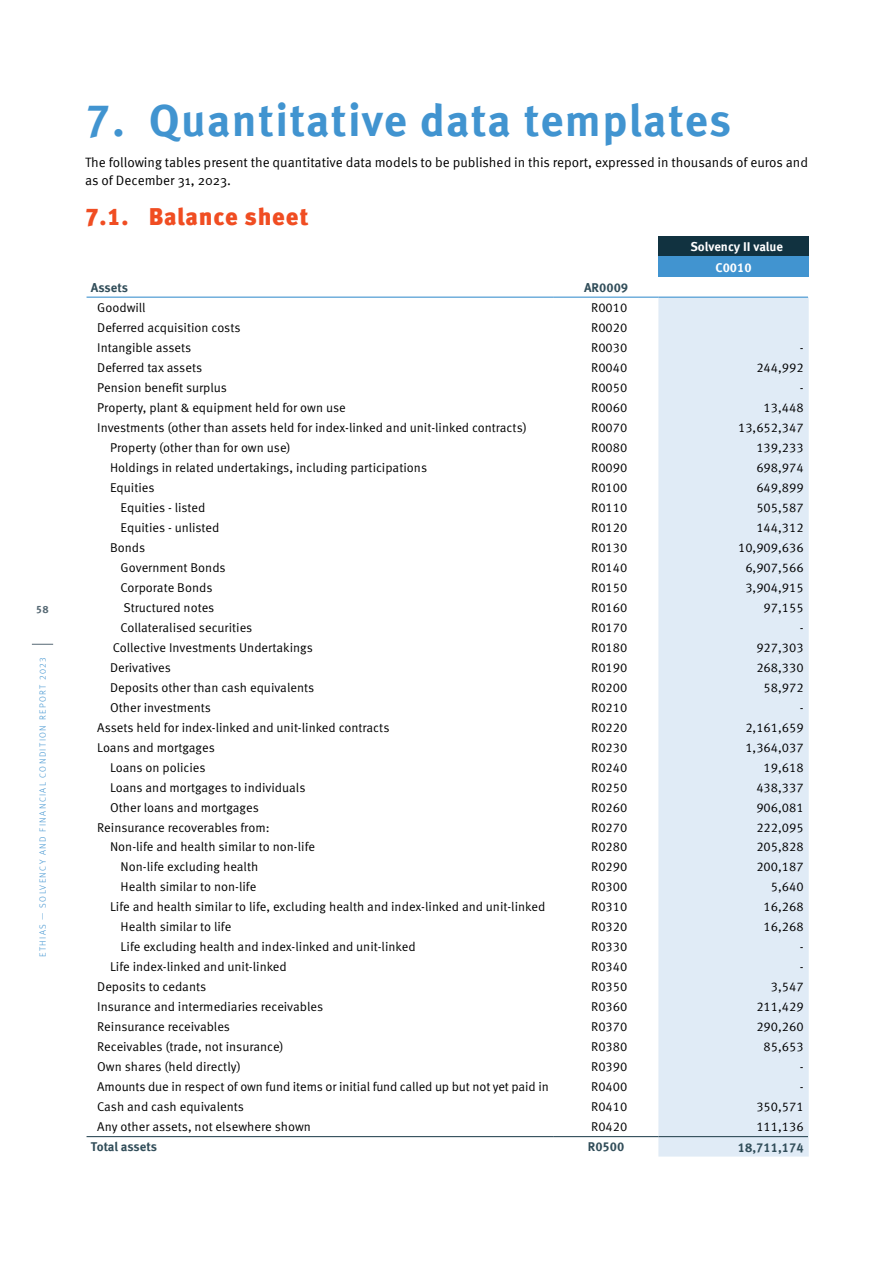
<style>
.page{position:relative;width:893px;height:1263px;background:#fff}
.page>*{position:absolute;margin:0;border:0;box-sizing:border-box;transform-origin:0 0}
.t1{font:700 45px "Meta Pro";letter-spacing:.03em;color:#4194d0}
.t2{font:900 24px "Meta Pro";letter-spacing:.03em;color:#f04d22}
.t3{font:13.5px/18px "Meta Pro";color:#000001}
.t4{font:12.75px "Meta Pro Norm";color:#000001}
.t5{font:700 12.75px "Meta Pro";color:#324e5a}
.t6{font:700 12.75px/21.1px "Meta Pro";color:#fff;text-align:center}
.t7{font:700 10.5px "Meta Pro";color:#556873}
.t8{font:300 9px "Meta Pro";letter-spacing:.16em;color:#4194d0}
</style>
<div class="page">
<svg style="left:32px;top:644px;width:21px;height:1px"></svg>
<div style="left:658px;top:236px;width:151px;height:20px;background:#113240"></div>
<div style="left:658px;top:256px;width:151px;height:21px;background:#4194d0"></div>
<div style="left:658px;top:297px;width:151px;height:859px;background:#e0ebf6"></div>
<hr style="left:87px;top:297px;width:467px;height:1px;background:#4194d0">
<hr style="left:554px;top:297px;width:104px;height:1px;background:#4194d0">
<hr style="left:658px;top:297px;width:150px;height:1px;background:#4194d0">
<hr style="left:87px;top:1136px;width:467px;height:1px;background:#324e5a">
<hr style="left:554px;top:1136px;width:104px;height:1px;background:#324e5a">
<hr style="left:658px;top:1136px;width:150px;height:1px;background:#324e5a">
<p class="t7" style="left:36px;top:601px;width:14px">58</p>
<p class="t8" style="left:36px;top:957px;width:302px;rotate:-90deg">ETHIAS — SOLVENCY AND FINANCIAL CONDITION REPORT 2023</p>
<h1 class="t1" style="left:85px;top:86px;width:648px">7. Quantitative data templates</h1>
<p class="t3" style="left:85px;top:153px;width:724px">The following tables present the quantitative data models to be published in this report, expressed in thousands of euros and as of December 31, 2023.</p>
<h2 class="t2" style="left:85px;top:198px;width:225px">7.1. Balance sheet</h2>
<p class="t6" style="left:690px;top:235px;width:94px">Solvency II value<br>C0010</p>
<p class="t5" style="left:91px;top:277px;width:39px">Assets</p>
<p class="t5" style="left:584px;top:277px;width:46px">AR0009</p>
<p class="t4" style="left:97px;top:298px;width:50px">Goodwill</p>
<p class="t4" style="left:591px;top:298px;width:38px">R0010</p>
<p class="t4" style="left:97px;top:318px;width:145px">Deferred acquisition costs</p>
<p class="t4" style="left:591px;top:318px;width:38px">R0020</p>
<p class="t4" style="left:97px;top:338px;width:96px">Intangible assets</p>
<p class="t4" style="left:591px;top:338px;width:38px">R0030</p>
<p class="t4" style="left:800px;top:338px;width:5px">-</p>
<p class="t4" style="left:97px;top:358px;width:107px">Deferred tax assets</p>
<p class="t4" style="left:591px;top:358px;width:38px">R0040</p>
<p class="t4" style="left:756px;top:358px;width:49px">244,992</p>
<p class="t4" style="left:97px;top:378px;width:131px">Pension benefit surplus</p>
<p class="t4" style="left:591px;top:378px;width:38px">R0050</p>
<p class="t4" style="left:800px;top:378px;width:5px">-</p>
<p class="t4" style="left:97px;top:398px;width:250px">Property, plant &amp; equipment held for own use</p>
<p class="t4" style="left:591px;top:398px;width:38px">R0060</p>
<p class="t4" style="left:764px;top:398px;width:42px">13,448</p>
<p class="t4" style="left:97px;top:418px;width:431px">Investments (other than assets held for index-linked and unit-linked contracts)</p>
<p class="t4" style="left:591px;top:418px;width:38px">R0070</p>
<p class="t4" style="left:738px;top:418px;width:67px">13,652,347</p>
<p class="t4" style="left:110px;top:438px;width:182px">Property (other than for own use)</p>
<p class="t4" style="left:591px;top:438px;width:38px">R0080</p>
<p class="t4" style="left:756px;top:438px;width:49px">139,233</p>
<p class="t4" style="left:110px;top:458px;width:319px">Holdings in related undertakings, including participations</p>
<p class="t4" style="left:591px;top:458px;width:38px">R0090</p>
<p class="t4" style="left:756px;top:458px;width:49px">698,974</p>
<p class="t4" style="left:110px;top:478px;width:46px">Equities</p>
<p class="t4" style="left:591px;top:478px;width:38px">R0100</p>
<p class="t4" style="left:756px;top:478px;width:49px">649,899</p>
<p class="t4" style="left:121px;top:498px;width:86px">Equities - listed</p>
<p class="t4" style="left:591px;top:498px;width:38px">R0110</p>
<p class="t4" style="left:756px;top:498px;width:49px">505,587</p>
<p class="t4" style="left:121px;top:518px;width:100px">Equities - unlisted</p>
<p class="t4" style="left:591px;top:518px;width:38px">R0120</p>
<p class="t4" style="left:756px;top:518px;width:49px">144,312</p>
<p class="t4" style="left:110px;top:538px;width:37px">Bonds</p>
<p class="t4" style="left:591px;top:538px;width:38px">R0130</p>
<p class="t4" style="left:738px;top:538px;width:67px">10,909,636</p>
<p class="t4" style="left:121px;top:558px;width:107px">Government Bonds</p>
<p class="t4" style="left:591px;top:558px;width:38px">R0140</p>
<p class="t4" style="left:745px;top:558px;width:60px">6,907,566</p>
<p class="t4" style="left:121px;top:578px;width:93px">Corporate Bonds</p>
<p class="t4" style="left:591px;top:578px;width:38px">R0150</p>
<p class="t4" style="left:745px;top:578px;width:60px">3,904,915</p>
<p class="t4" style="left:123px;top:598px;width:93px">Structured notes</p>
<p class="t4" style="left:591px;top:598px;width:38px">R0160</p>
<p class="t4" style="left:764px;top:598px;width:42px">97,155</p>
<p class="t4" style="left:121px;top:618px;width:133px">Collateralised securities</p>
<p class="t4" style="left:591px;top:618px;width:38px">R0170</p>
<p class="t4" style="left:800px;top:618px;width:5px">-</p>
<p class="t4" style="left:113px;top:638px;width:201px">Collective Investments Undertakings</p>
<p class="t4" style="left:591px;top:638px;width:38px">R0180</p>
<p class="t4" style="left:756px;top:638px;width:49px">927,303</p>
<p class="t4" style="left:110px;top:658px;width:62px">Derivatives</p>
<p class="t4" style="left:591px;top:658px;width:38px">R0190</p>
<p class="t4" style="left:756px;top:658px;width:49px">268,330</p>
<p class="t4" style="left:110px;top:677px;width:206px">Deposits other than cash equivalents</p>
<p class="t4" style="left:591px;top:677px;width:38px">R0200</p>
<p class="t4" style="left:764px;top:677px;width:42px">58,972</p>
<p class="t4" style="left:110px;top:697px;width:102px">Other investments</p>
<p class="t4" style="left:591px;top:697px;width:38px">R0210</p>
<p class="t4" style="left:800px;top:697px;width:5px">-</p>
<p class="t4" style="left:97px;top:717px;width:294px">Assets held for index-linked and unit-linked contracts</p>
<p class="t4" style="left:591px;top:717px;width:38px">R0220</p>
<p class="t4" style="left:745px;top:717px;width:60px">2,161,659</p>
<p class="t4" style="left:97px;top:737px;width:119px">Loans and mortgages</p>
<p class="t4" style="left:591px;top:737px;width:38px">R0230</p>
<p class="t4" style="left:745px;top:737px;width:60px">1,364,037</p>
<p class="t4" style="left:110px;top:757px;width:97px">Loans on policies</p>
<p class="t4" style="left:591px;top:757px;width:38px">R0240</p>
<p class="t4" style="left:764px;top:757px;width:42px">19,618</p>
<p class="t4" style="left:110px;top:777px;width:197px">Loans and mortgages to individuals</p>
<p class="t4" style="left:591px;top:777px;width:38px">R0250</p>
<p class="t4" style="left:756px;top:777px;width:49px">438,337</p>
<p class="t4" style="left:110px;top:797px;width:150px">Other loans and mortgages</p>
<p class="t4" style="left:591px;top:797px;width:38px">R0260</p>
<p class="t4" style="left:756px;top:797px;width:49px">906,081</p>
<p class="t4" style="left:97px;top:817px;width:174px">Reinsurance recoverables from:</p>
<p class="t4" style="left:591px;top:817px;width:38px">R0270</p>
<p class="t4" style="left:756px;top:817px;width:49px">222,095</p>
<p class="t4" style="left:110px;top:837px;width:207px">Non-life and health similar to non-life</p>
<p class="t4" style="left:591px;top:837px;width:38px">R0280</p>
<p class="t4" style="left:756px;top:837px;width:49px">205,828</p>
<p class="t4" style="left:121px;top:857px;width:139px">Non-life excluding health</p>
<p class="t4" style="left:591px;top:857px;width:38px">R0290</p>
<p class="t4" style="left:756px;top:857px;width:49px">200,187</p>
<p class="t4" style="left:121px;top:877px;width:137px">Health similar to non-life</p>
<p class="t4" style="left:591px;top:877px;width:38px">R0300</p>
<p class="t4" style="left:771px;top:877px;width:34px">5,640</p>
<p class="t4" style="left:110px;top:897px;width:437px">Life and health similar to life, excluding health and index-linked and unit-linked</p>
<p class="t4" style="left:591px;top:897px;width:38px">R0310</p>
<p class="t4" style="left:764px;top:897px;width:42px">16,268</p>
<p class="t4" style="left:121px;top:917px;width:112px">Health similar to life</p>
<p class="t4" style="left:591px;top:917px;width:38px">R0320</p>
<p class="t4" style="left:764px;top:917px;width:42px">16,268</p>
<p class="t4" style="left:121px;top:937px;width:296px">Life excluding health and index-linked and unit-linked</p>
<p class="t4" style="left:591px;top:937px;width:38px">R0330</p>
<p class="t4" style="left:800px;top:937px;width:5px">-</p>
<p class="t4" style="left:110px;top:957px;width:178px">Life index-linked and unit-linked</p>
<p class="t4" style="left:591px;top:957px;width:38px">R0340</p>
<p class="t4" style="left:800px;top:957px;width:5px">-</p>
<p class="t4" style="left:97px;top:977px;width:111px">Deposits to cedants</p>
<p class="t4" style="left:591px;top:977px;width:38px">R0350</p>
<p class="t4" style="left:771px;top:977px;width:34px">3,547</p>
<p class="t4" style="left:97px;top:997px;width:227px">Insurance and intermediaries receivables</p>
<p class="t4" style="left:591px;top:997px;width:38px">R0360</p>
<p class="t4" style="left:756px;top:997px;width:49px">211,429</p>
<p class="t4" style="left:97px;top:1017px;width:134px">Reinsurance receivables</p>
<p class="t4" style="left:591px;top:1017px;width:38px">R0370</p>
<p class="t4" style="left:756px;top:1017px;width:49px">290,260</p>
<p class="t4" style="left:97px;top:1037px;width:188px">Receivables (trade, not insurance)</p>
<p class="t4" style="left:591px;top:1037px;width:38px">R0380</p>
<p class="t4" style="left:764px;top:1037px;width:42px">85,653</p>
<p class="t4" style="left:97px;top:1057px;width:145px">Own shares (held directly)</p>
<p class="t4" style="left:591px;top:1057px;width:38px">R0390</p>
<p class="t4" style="left:800px;top:1057px;width:5px">-</p>
<p class="t4" style="left:97px;top:1077px;width:453px">Amounts due in respect of own fund items or initial fund called up but not yet paid in</p>
<p class="t4" style="left:591px;top:1077px;width:38px">R0400</p>
<p class="t4" style="left:800px;top:1077px;width:5px">-</p>
<p class="t4" style="left:97px;top:1097px;width:148px">Cash and cash equivalents</p>
<p class="t4" style="left:591px;top:1097px;width:38px">R0410</p>
<p class="t4" style="left:756px;top:1097px;width:49px">350,571</p>
<p class="t4" style="left:97px;top:1117px;width:215px">Any other assets, not elsewhere shown</p>
<p class="t4" style="left:591px;top:1117px;width:38px">R0420</p>
<p class="t4" style="left:756px;top:1117px;width:49px">111,136</p>
<p class="t5" style="left:91px;top:1137px;width:68px">Total assets</p>
<p class="t5" style="left:588px;top:1137px;width:38px">R0500</p>
<p class="t5" style="left:738px;top:1137px;width:67px">18,711,174</p>
</div>
